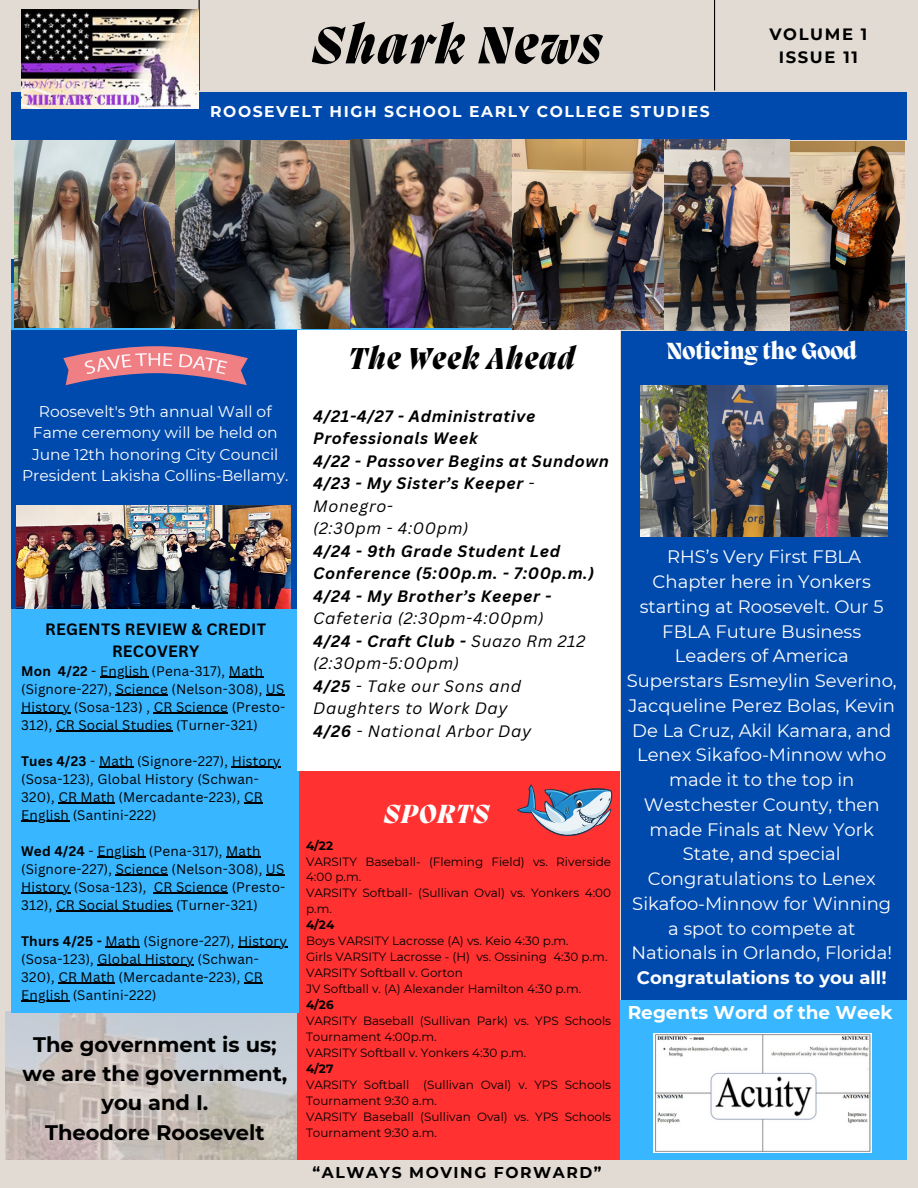
<style>
.page{position:relative;width:918px;height:1188px;background:#e1dbd3}
.page>*{position:absolute;margin:0;border:0;box-sizing:border-box;transform-origin:0 0}
.t1{font:italic 800 53.7px "Migra";letter-spacing:.04em;color:#000}
.t2{font:italic 800 31.05px "Migra";letter-spacing:.04em;color:#000}
.t3{font:italic 800 26.85px "Migra";letter-spacing:.04em;color:#fff}
.t4{font:800 24px "Migra";color:#fff}
.t5{font:700 21px/29.2px "Montserrat";color:#000;text-align:center}
.t6{font:700 18.45px "Montserrat";color:#fff}
.t7{font:18px/24.8px "Montserrat";color:#fff;text-align:center}
.t8{font:700 18px "Montserrat";color:#fff}
.t9{font:700 16.35px "Montserrat";letter-spacing:.1em;color:#000}
.t10{font:italic 16.05px/22.5px "Canva Sans";letter-spacing:.04em;color:#000}
.t11{font:italic 700 16.05px/22.5px "Canva Sans";letter-spacing:.04em;color:#000}
.t12{font:700 16.05px/21.3px "Canva Sans";letter-spacing:.015em;color:#000;text-align:center}
.t13{font:700 15.6px "Montserrat";letter-spacing:.1em;color:#fff}
.t14{font:700 15.6px "Montserrat";letter-spacing:.1em;color:#000}
.t15{font:15.45px/21.3px "Montserrat";color:#fff;text-align:center}
.t16{font:13.5px/18px "Canva Sans";letter-spacing:.015em;color:#000}
.t17{font:12px/15.9px "Montserrat";color:#000}
.t18{font:700 12px "Montserrat";color:#000}
.s1{font-weight:700}
.s2{font-weight:400}
</style>
<div class="page">
<div style="left:11px;top:92px;width:896px;height:47px;background:#004aad"></div>
<hr style="left:199px;top:0;width:1px;height:90px;background:#000">
<hr style="left:714px;top:0;width:1px;height:90px;background:#000">
<div style="left:621px;top:331px;width:286px;height:677px;background:#004aad"></div>
<div style="left:11px;top:259px;width:288px;height:351px;background:#004aad"></div>
<div style="left:603px;top:1000px;width:304px;height:159px;background:#38b6ff"></div>
<img style="left:6px;top:1012px;width:291px;height:147px">
<div style="left:297px;top:770px;width:323px;height:389px;background:#ff3131"></div>
<div style="left:11px;top:609px;width:287px;height:403px;background:#38b6ff"></div>
<div style="left:297px;top:330px;width:323px;height:440px;background:#fff"></div>
<svg style="left:11px;top:283px;width:896px;height:47px;background:#3f90c2"></svg>
<img style="left:791px;top:141px;width:113px;height:189px">
<img style="left:512px;top:139px;width:278px;height:192px">
<svg style="left:517px;top:784px;width:95px;height:52px"></svg>
<img style="left:16px;top:505px;width:275px;height:104px">
<img style="left:21px;top:10px;width:178px;height:99px">
<img style="left:653px;top:1034px;width:219px;height:119px">
<img style="left:14px;top:141px;width:336px;height:187px">
<img style="left:351px;top:139px;width:160px;height:188px">
<img style="left:640px;top:386px;width:248px;height:151px">
<svg style="left:63px;top:346px;width:185px;height:39px"></svg>
<hr style="left:100px;top:677px;width:48px;height:1px;background:#000">
<hr style="left:229px;top:677px;width:34px;height:1px;background:#000">
<hr style="left:116px;top:695px;width:52px;height:1px;background:#000">
<svg style="left:266px;top:695px;width:19px;height:1px"></svg>
<hr style="left:21px;top:713px;width:49px;height:1px;background:#000">
<hr style="left:154px;top:713px;width:74px;height:1px;background:#000">
<hr style="left:56px;top:731px;width:117px;height:1px;background:#000">
<hr style="left:99px;top:767px;width:35px;height:1px;background:#000">
<hr style="left:232px;top:767px;width:49px;height:1px;background:#000">
<hr style="left:58px;top:803px;width:57px;height:1px;background:#000">
<svg style="left:244px;top:803px;width:19px;height:1px"></svg>
<hr style="left:21px;top:821px;width:48px;height:1px;background:#000">
<hr style="left:97px;top:857px;width:48px;height:1px;background:#000">
<hr style="left:226px;top:857px;width:35px;height:1px;background:#000">
<hr style="left:116px;top:875px;width:52px;height:1px;background:#000">
<svg style="left:266px;top:875px;width:19px;height:1px"></svg>
<hr style="left:21px;top:893px;width:49px;height:1px;background:#000">
<hr style="left:154px;top:893px;width:74px;height:1px;background:#000">
<hr style="left:56px;top:911px;width:117px;height:1px;background:#000">
<hr style="left:106px;top:947px;width:34px;height:1px;background:#000">
<hr style="left:238px;top:947px;width:49px;height:1px;background:#000">
<hr style="left:98px;top:965px;width:96px;height:1px;background:#000">
<hr style="left:58px;top:983px;width:57px;height:1px;background:#000">
<svg style="left:244px;top:983px;width:19px;height:1px"></svg>
<hr style="left:21px;top:1001px;width:48px;height:1px;background:#000">
<p class="t1" style="left:312px;top:20px;width:292px">Shark News</p>
<p class="t13" style="left:210px;top:102px;width:501px">ROOSEVELT HIGH SCHOOL EARLY COLLEGE STUDIES</p>
<p class="t9" style="left:769px;top:24px;width:100px">VOLUME 1</p>
<p class="t9" style="left:779px;top:47px;width:81px">ISSUE 11</p>
<p class="t15" style="left:22px;top:401px;width:268px">Roosevelt's 9th annual Wall of<br>Fame ceremony will be held on<br>June 12th honoring City Council<br>President Lakisha Collins-Bellamy.</p>
<p class="t12" style="left:45px;top:618px;width:222px">REGENTS REVIEW &amp; CREDIT<br>RECOVERY</p>
<p class="t16" style="left:21px;top:661px;width:244px"><span class="s1">Mon 4/22</span> - English (Pena-317), Math</p>
<p class="t16" style="left:21px;top:679px;width:265px">(Signore-227), Science (Nelson-308), US</p>
<h4 class="t16" style="left:21px;top:697px;width:266px">History (Sosa-123) , CR Science (Presto-<br>312), CR Social Studies (Turner-321)</h4>
<h4 class="t16" style="left:21px;top:751px;width:261px"><span class="s1">Tues 4/23</span> - Math (Signore-227), History</h4>
<p class="t16" style="left:21px;top:769px;width:243px">(Sosa-123), Global History (Schwan-<br>320), CR Math (Mercadante-223), CR</p>
<p class="t16" style="left:21px;top:805px;width:137px">English (Santini-222)</p>
<p class="t16" style="left:21px;top:841px;width:241px"><span class="s1">Wed 4/24</span> - English (Pena-317), Math</p>
<p class="t16" style="left:21px;top:859px;width:265px">(Signore-227), Science (Nelson-308), US</p>
<p class="t16" style="left:21px;top:877px;width:266px">History (Sosa-123), CR Science (Presto-<br>312), CR Social Studies (Turner-321)</p>
<p class="t16" style="left:21px;top:931px;width:267px"><span class="s1">Thurs 4/25 -</span> Math (Signore-227), History</p>
<p class="t16" style="left:21px;top:949px;width:239px">(Sosa-123), Global History (Schwan-</p>
<p class="t16" style="left:21px;top:967px;width:243px">320), CR Math (Mercadante-223), CR</p>
<p class="t16" style="left:21px;top:985px;width:137px">English (Santini-222)</p>
<h3 class="t5" style="left:22px;top:1030px;width:267px">The government is us; we are the government, you and I.<br>Theodore Roosevelt</h3>
<p class="t2" style="left:349px;top:344px;width:228px">The Week Ahead</p>
<p class="t11" style="left:313px;top:404px;width:224px">4/21-4/27 - Administrative<br>Professionals Week</p>
<p class="t11" style="left:313px;top:449px;width:297px">4/22 - Passover Begins at Sundown</p>
<h2 class="t11" style="left:313px;top:472px;width:223px">4/23 - My Sister’s Keeper <span class="s2">-<br>Monegro-</span></h2>
<p class="t10" style="left:313px;top:517px;width:157px">(2:30pm - 4:00pm)</p>
<p class="t11" style="left:313px;top:539px;width:282px">4/24 - 9th Grade Student Led<br>Conference (5:00p.m. - 7:00p.m.)</p>
<p class="t10" style="left:313px;top:584px;width:240px"><span class="s1">4/24 - My Brother’s Keeper -<br></span>Cafeteria (2:30pm-4:00pm)</p>
<p class="t10" style="left:313px;top:629px;width:274px"><span class="s1">4/24 - Craft Club -</span> Suazo Rm 212 (2:30pm-5:00pm)</p>
<p class="t10" style="left:313px;top:674px;width:209px"><span class="s1">4/25</span> - Take our Sons and<br>Daughters to Work Day</p>
<p class="t10" style="left:313px;top:719px;width:220px"><span class="s1">4/26</span> - National Arbor Day</p>
<p class="t3" style="left:384px;top:802px;width:107px">SPORTS</p>
<p class="t18" style="left:306px;top:838px;width:29px">4/22</p>
<p class="t17" style="left:306px;top:853px;width:307px">VARSITY Baseball- (Fleming Field) vs. Riverside<br>4:00 p.m.</p>
<p class="t17" style="left:306px;top:885px;width:307px">VARSITY Softball- (Sullivan Oval) vs. Yonkers 4:00 p.m.</p>
<p class="t18" style="left:306px;top:918px;width:30px">4/24</p>
<p class="t17" style="left:306px;top:933px;width:264px">Boys VARSITY Lacrosse (A) vs. Keio 4:30 p.m.</p>
<p class="t17" style="left:306px;top:949px;width:303px">Girls VARSITY Lacrosse - (H) vs. Ossining 4:30 p.m.</p>
<p class="t17" style="left:306px;top:965px;width:158px">VARSITY Softball v. Gorton</p>
<p class="t17" style="left:306px;top:981px;width:277px">JV Softball v. (A) Alexander Hamilton 4:30 p.m.</p>
<p class="t18" style="left:306px;top:998px;width:29px">4/26</p>
<h6 class="t17" style="left:306px;top:1013px;width:307px">VARSITY Baseball (Sullivan Park) vs. YPS Schools<br>Tournament 4:00p.m.</h6>
<p class="t17" style="left:306px;top:1045px;width:222px">VARSITY Softball v. Yonkers 4:30 p.m.</p>
<h5 class="t18" style="left:306px;top:1061px;width:29px">4/27</h5>
<p class="t17" style="left:306px;top:1077px;width:307px">VARSITY Softball (Sullivan Oval) v. YPS Schools Tournament 9:30 a.m.<br>VARSITY Baseball (Sullivan Oval) vs. YPS Schools Tournament 9:30 a.m.</p>
<h3 class="t14" style="left:313px;top:1163px;width:291px">“ALWAYS MOVING FORWARD”</h3>
<p class="t4" style="left:666px;top:340px;width:192px">Noticing the Good</p>
<p class="t7" style="left:627px;top:545px;width:272px">RHS’s Very First FBLA<br>Chapter here in Yonkers starting at Roosevelt. Our 5<br>FBLA Future Business<br>Leaders of America<br>Superstars Esmeylin Severino,<br>Jacqueline Perez Bolas, Kevin<br>De La Cruz, Akil Kamara, and<br>Lenex Sikafoo-Minnow who made it to the top in<br>Westchester County, then made Finals at New York<br>State, and special<br>Congratulations to Lenex<br>Sikafoo-Minnow for Winning a spot to compete at<br>Nationals in Orlando, Florida!</p>
<h3 class="t8" style="left:637px;top:967px;width:251px">Congratulations to you all!</h3>
<p class="t6" style="left:628px;top:1001px;width:266px">Regents Word of the Week</p>
</div>
